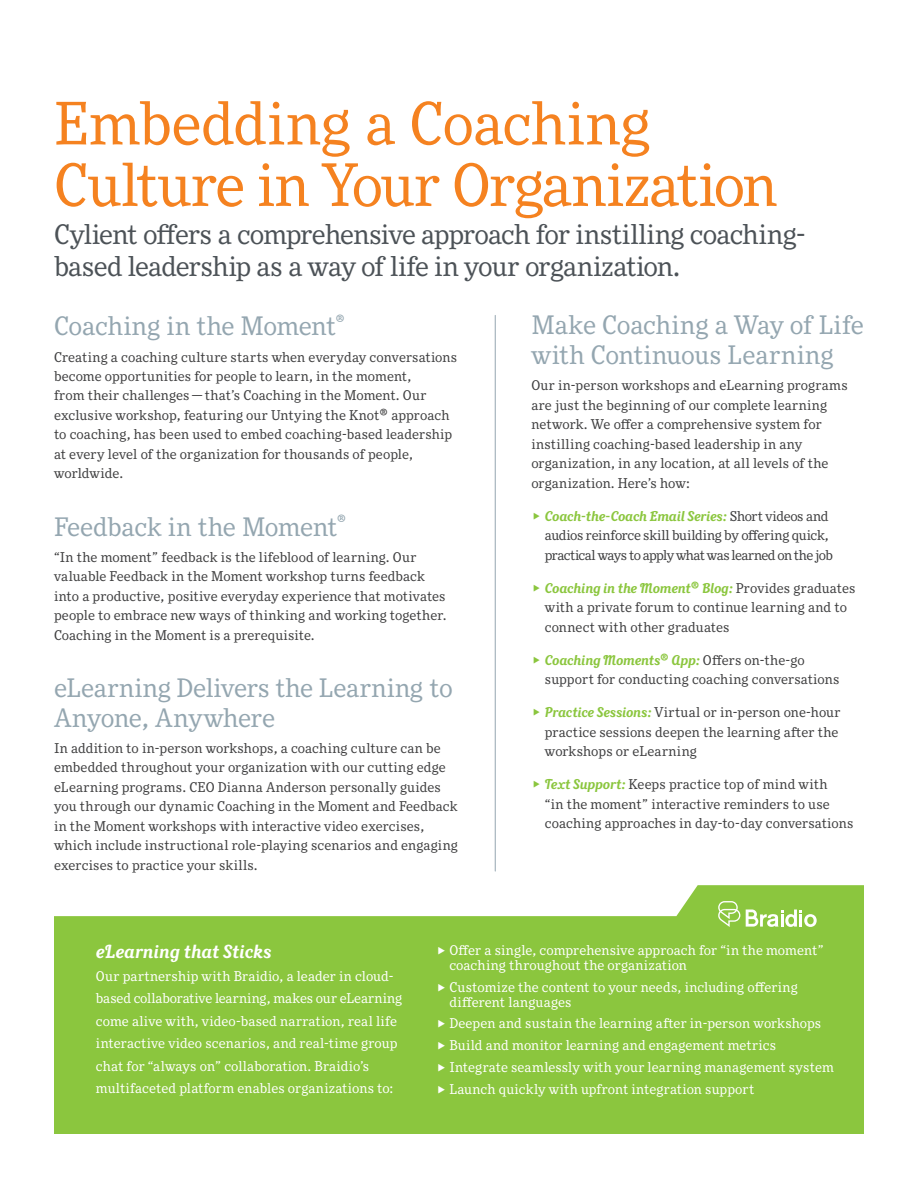
<style>
.page{position:relative;width:918px;height:1188px;background:#fff}
.page>*{position:absolute;margin:0;border:0;box-sizing:border-box;transform-origin:0 0}
.t1{font:58.5px/61.5px "Bullen";letter-spacing:-.02em;color:#f58220}
.t2{font:27px/31.5px "Bullen";letter-spacing:-.03em;color:#4c5257}
.t3{font:25.5px/30px "Bullen";letter-spacing:-.01em;color:#94a6b0}
.t4{font:italic 700 18px "Bullen";letter-spacing:-.015em;color:#fff}
.t5{font:13.5px/19.5px "Bullen";color:#3e3e3f}
.t6{font:13.5px/22.5px "Bullen";letter-spacing:.005em;color:#fff}
.t7{font:13.5px/19.5px "Bullen";letter-spacing:-.03em;color:#3e3e3f}
.s1{font-weight:700;font-style:italic;color:#8bc63e}
</style>
<div class="page">
<hr style="left:495px;top:315px;width:1px;height:556px;background:#94a6b0">
<svg style="left:54px;top:885px;width:810px;height:249px;background:#96cb51"></svg>
<svg style="left:746px;top:910px;width:71px;height:17px"></svg>
<svg style="left:718px;top:901px;width:22px;height:26px"></svg>
<svg style="left:438px;top:947px;width:7px;height:7px"></svg>
<svg style="left:438px;top:983px;width:7px;height:8px"></svg>
<svg style="left:438px;top:1020px;width:7px;height:8px"></svg>
<svg style="left:438px;top:1042px;width:7px;height:8px"></svg>
<svg style="left:438px;top:1064px;width:7px;height:7px"></svg>
<svg style="left:438px;top:1085px;width:7px;height:8px"></svg>
<h1 class="t1" style="left:54px;top:98px;width:725px">Embedding a Coaching<br>Culture in Your Organization</h1>
<h2 class="t2" style="left:54px;top:221px;width:754px">Cylient offers a comprehensive approach for instilling coaching&shy;based leadership as a way of life in your organization.</h2>
<h3 class="t3" style="left:54px;top:313px;width:293px">Coaching in the Moment<sup>®</sup></h3>
<p class="t5" style="left:54px;top:348px;width:405px">Creating a coaching culture starts when everyday conversations become opportunities for people to learn, in the moment,<br>from their challenges — that’s Coaching in the Moment. Our exclusive workshop, featuring our Untying the Knot® approach to coaching, has been used to embed coaching-based leadership at every level of the organization for thousands of people, worldwide.</p>
<h3 class="t3" style="left:54px;top:514px;width:294px">Feedback in the Moment<sup>®</sup></h3>
<p class="t5" style="left:54px;top:548px;width:394px">“In the moment” feedback is the lifeblood of learning. Our valuable Feedback in the Moment workshop turns feedback into a productive, positive everyday experience that motivates people to embrace new ways of thinking and working together.<br>Coaching in the Moment is a prerequisite.</p>
<h3 class="t3" style="left:54px;top:675px;width:401px">eLearning Delivers the Learning to<br>Anyone, Anywhere</h3>
<p class="t5" style="left:54px;top:740px;width:406px">In addition to in-person workshops, a coaching culture can be embedded throughout your organization with our cutting edge eLearning programs. CEO Dianna Anderson personally guides you through our dynamic Coaching in the Moment and Feedback in the Moment workshops with interactive video exercises, which include instructional role-playing scenarios and engaging exercises to practice your skills.</p>
<h3 class="t3" style="left:531px;top:312px;width:334px">Make Coaching a Way of Life with Continuous Learning</h3>
<p class="t5" style="left:531px;top:377px;width:318px">Our in-person workshops and eLearning programs are just the beginning of our complete learning network. We offer a comprehensive system for instilling coaching-based leadership in any organization, in any location, at all levels of the organization. Here’s how:</p>
<p class="t7" style="left:545px;top:508px;width:290px"><span class="s1">Coach-the-Coach Email Series:</span> Short videos and audios reinforce skill building by offering quick, practical ways to apply what was learned on the job</p>
<p class="t5" style="left:545px;top:580px;width:312px"><span class="s1">Coaching in the Moment® Blog:</span> Provides graduates with a private forum to continue learning and to connect with other graduates</p>
<p class="t5" style="left:545px;top:652px;width:296px"><span class="s1">Coaching Moments® App:</span> Offers on-the-go support for conducting coaching conversations</p>
<p class="t5" style="left:545px;top:704px;width:297px"><span class="s1">Practice Sessions:</span> Virtual or in-person one-hour practice sessions deepen the learning after the workshops or eLearning</p>
<p class="t5" style="left:545px;top:776px;width:310px"><span class="s1">Text Support:</span> Keeps practice top of mind with<br>“in the moment” interactive reminders to use coaching approaches in day-to-day conversations</p>
<h3 class="t4" style="left:96px;top:945px;width:177px">eLearning that Sticks</h3>
<p class="t6" style="left:96px;top:966px;width:308px">Our partnership with Braidio, a leader in cloud&shy;based collaborative learning, makes our eLearning come alive with, video-based narration, real life interactive video scenarios, and real-time group chat for “always on” collaboration. Braidio’s multifaceted platform enables organizations to:</p>
<p class="t6" style="left:449px;top:944px;width:376px;line-height:15px">Offer a single, comprehensive approach for “in the moment” coaching throughout the organization</p>
<p class="t6" style="left:449px;top:981px;width:350px;line-height:15px">Customize the content to your needs, including offering different languages</p>
<p class="t6" style="left:449px;top:1014px;width:386px;line-height:21.8px">Deepen and sustain the learning after in-person workshops Build and monitor learning and engagement metrics Integrate seamlessly with your learning management system Launch quickly with upfront integration support</p>
</div>
